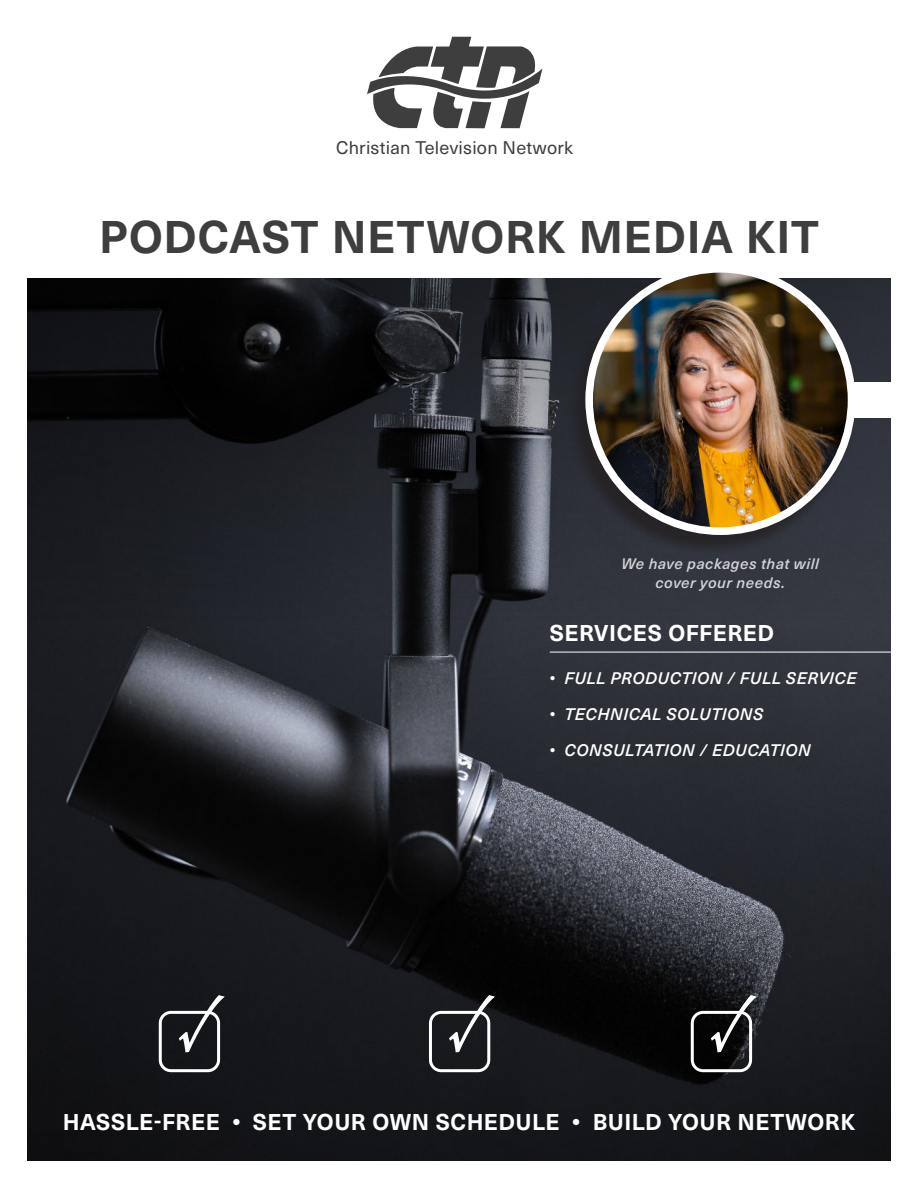
<style>
.page{position:relative;width:918px;height:1188px;background:#fff}
.page>*{position:absolute;margin:0;border:0;box-sizing:border-box;transform-origin:0 0}
.t1{font:700 45px "Neue Haas Unica W1 G";letter-spacing:.02em;color:#3e3e3f}
.t2{font:700 22.5px "Neue Haas Unica W1 G";letter-spacing:.02em;color:#fff}
.t3{font:18px "Neue Haas Unica W1 G";letter-spacing:.01em;color:#3e3e3f}
.t4{font:italic 500 16.5px "Neue Haas Unica W1 G";letter-spacing:.025em;color:#fff}
.t5{font:italic 500 15px/19.5px "Neue Haas Unica W1 G";letter-spacing:.035em;color:#d2d3d5;text-align:center}
</style>
<div class="page">
<img style="left:27px;top:741px;width:864px;height:420px">
<svg style="left:27px;top:279px;width:864px;height:462px;background:#27292f"></svg>
<svg style="left:367px;top:37px;width:175px;height:91px"></svg>
<hr style="left:550px;top:652px;width:341px;height:1px;background:#fff">
<div style="left:669px;top:382px;width:249px;height:36px;background:#fff"></div>
<div style="left:567px;top:269px;width:288px;height:287px;background:#231f20;opacity:.75"></div>
<img style="left:589px;top:269px;width:263px;height:262px;border-radius:131px">
<div style="left:585px;top:265px;width:270px;height:270px;border:8px solid #fff;border-radius:50%"></div>
<div style="left:159px;top:1011px;width:61px;height:61px;border:3px solid #fff;border-radius:11px"></div>
<svg style="left:178px;top:994px;width:48px;height:59px;background:#434447"></svg>
<div style="left:429px;top:1011px;width:61px;height:61px;border:3px solid #fff;border-radius:11px"></div>
<svg style="left:448px;top:994px;width:49px;height:59px;background:#444548"></svg>
<div style="left:691px;top:1011px;width:61px;height:61px;border:3px solid #fff;border-radius:11px"></div>
<svg style="left:710px;top:994px;width:48px;height:59px;background:#404042"></svg>
<p class="t3" style="left:336px;top:137px;width:239px">Christian Television Network</p>
<h1 class="t1" style="left:99px;top:218px;width:721px">PODCAST NETWORK MEDIA KIT</h1>
<p class="t5" style="left:622px;top:554px;width:199px">We have packages that will cover your needs.</p>
<h2 class="t2" style="left:550px;top:624px;width:226px">SERVICES OFFERED</h2>
<p class="t4" style="left:550px;top:671px;width:309px">• FULL PRODUCTION / FULL SERVICE</p>
<p class="t4" style="left:550px;top:707px;width:215px">• TECHNICAL SOLUTIONS</p>
<p class="t4" style="left:550px;top:743px;width:263px">• CONSULTATION / EDUCATION</p>
<h2 class="t2" style="left:63px;top:1112px;width:794px">HASSLE-FREE • SET YOUR OWN SCHEDULE • BUILD YOUR NETWORK</h2>
</div>
